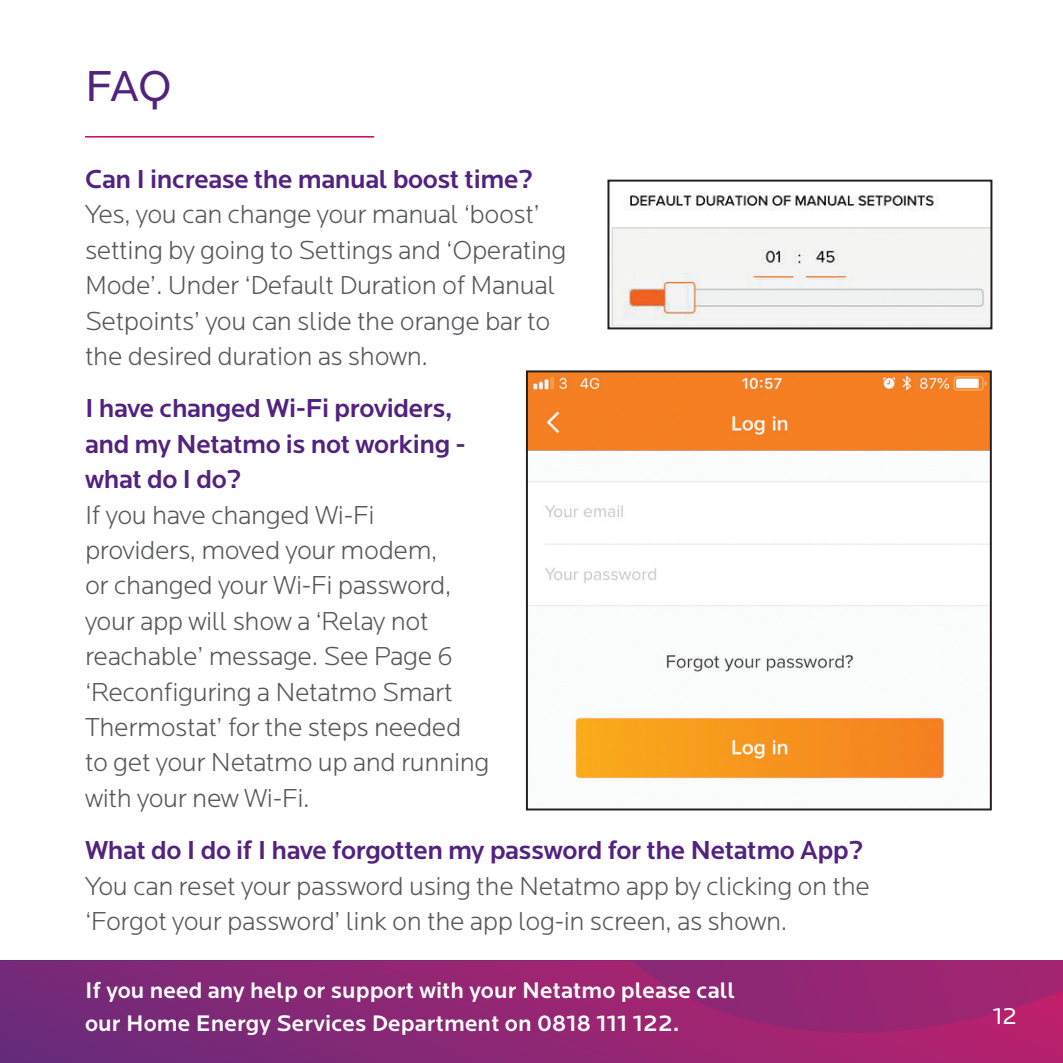
<style>
.page{position:relative;width:1063px;height:1063px;background:#fff}
.page>*{position:absolute;margin:0;border:0;box-sizing:border-box;transform-origin:0 0}
.t1{font:45px "Locator";color:#52227f}
.t2{font:300 27px/35.4px "Locator";letter-spacing:-.015em;color:#57585a}
.t3{font:500 27px/35.4px "Locator";letter-spacing:-.015em;color:#52227f}
.t4{font:24px "Locator";color:#fff}
.t5{font:500 23.4px/33px "Locator";letter-spacing:.005em;color:#fff}
</style>
<div class="page">
<svg style="left:0;top:961px;width:1063px;height:102px;background:#8f2674"></svg>
<hr style="left:85px;top:136px;width:289px;height:2px;background:#ca016c">
<img style="left:529px;top:373px;width:460px;height:406px">
<div style="left:526px;top:370px;width:466px;height:440px;border:2px solid #231f20"></div>
<img style="left:611px;top:195px;width:378px;height:131px">
<div style="left:607px;top:180px;width:385px;height:149px;border:2px solid #231f20"></div>
<p class="t1" style="left:85px;top:62px;width:88px">FAQ</p>
<p class="t3" style="left:85px;top:162px;width:450px">Can I increase the manual boost time?</p>
<p class="t2" style="left:85px;top:198px;width:483px">Yes, you can change your manual ‘boost’ setting by going to Settings and ‘Operating Mode’. Under ‘Default Duration of Manual Setpoints’ you can slide the orange bar to the desired duration as shown.</p>
<p class="t3" style="left:85px;top:391px;width:382px">I have changed Wi-Fi providers, and my Netatmo is not working - what do I do?</p>
<p class="t2" style="left:85px;top:498px;width:406px">If you have changed Wi-Fi providers, moved your modem,<br>or changed your Wi-Fi password, your app will show a ‘Relay not reachable’ message. See Page 6 ‘Reconfiguring a Netatmo Smart<br>Thermostat’ for the steps needed to get your Netatmo up and running with your new Wi-Fi.</p>
<p class="t3" style="left:85px;top:833px;width:780px">What do I do if I have forgotten my password for the Netatmo App?</p>
<p class="t2" style="left:85px;top:869px;width:787px">You can reset your password using the Netatmo app by clicking on the ‘Forgot your password’ link on the app log-in screen, as shown.</p>
<p class="t5" style="left:85px;top:975px;width:652px">If you need any help or support with your Netatmo please call our Home Energy Services Department on 0818 111 122.</p>
<p class="t4" style="left:993px;top:1003px;width:26px">12</p>
</div>
